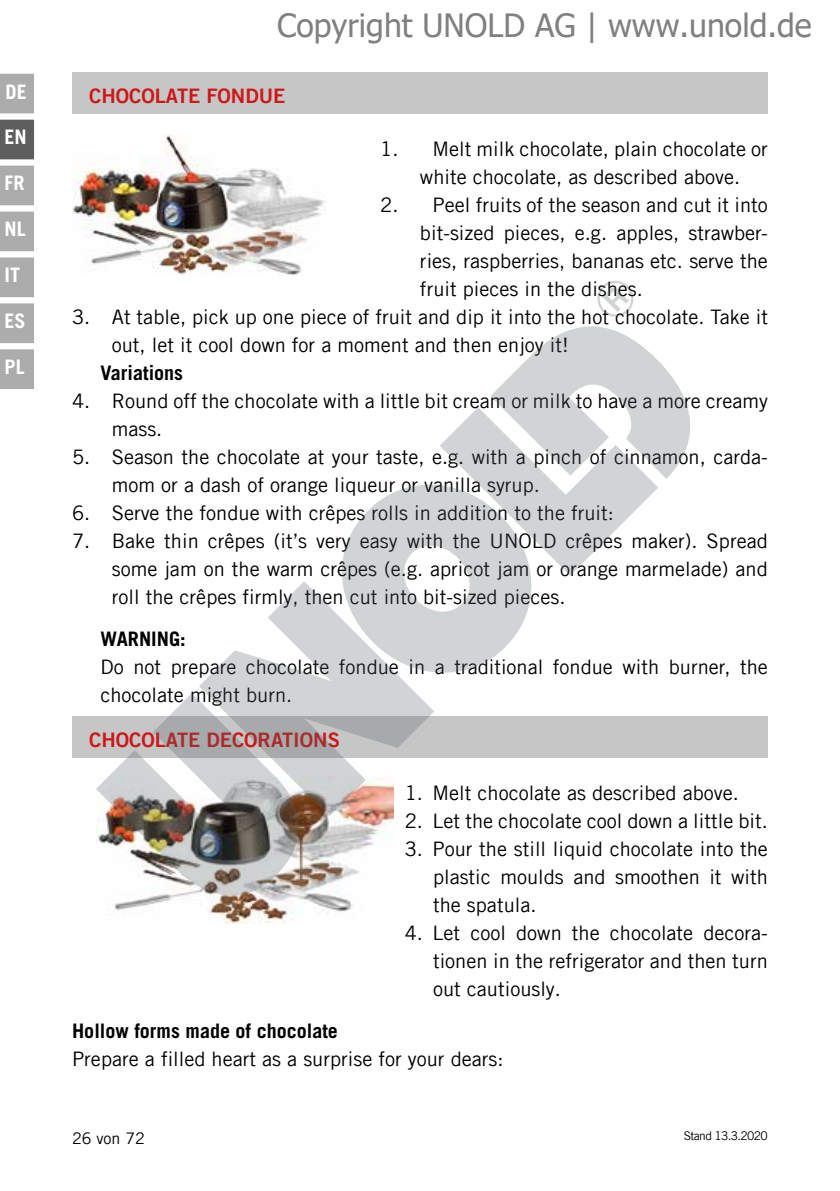
<style>
.page{position:relative;width:840px;height:1191px;background:#fff}
.page>*{position:absolute;margin:0;border:0;box-sizing:border-box;transform-origin:0 0}
.t1{font:32px "Tahoma";color:#808080}
.t2{font:20px/28px "Trade Gothic LT Com";color:#000}
.t3{font:700 20px "Trade Gothic LT Com";color:#000}
.t4{font:20px "Trade Gothic LT Com Bd 2";color:#cd1719}
.t5{font:700 20px "Trade Gothic LT Com";color:#fff}
.t6{font:16px "Trade Gothic LT Com";color:#000}
.t7{font:12px "Trade Gothic LT Com";letter-spacing:-.055em;color:#000}
</style>
<div class="page">
<div style="left:0;top:74px;width:34px;height:39px;background:#acacac"></div>
<div style="left:0;top:120px;width:34px;height:39px;background:#5f5e5e"></div>
<div style="left:0;top:166px;width:34px;height:39px;background:#acacac"></div>
<div style="left:0;top:211px;width:34px;height:40px;background:#acacac"></div>
<div style="left:0;top:257px;width:34px;height:40px;background:#acacac"></div>
<div style="left:0;top:303px;width:34px;height:40px;background:#acacac"></div>
<div style="left:0;top:349px;width:34px;height:40px;background:#acacac"></div>
<div style="left:72px;top:72px;width:695px;height:42px;background:#c6c6c6"></div>
<img style="left:72px;top:135px;width:253px;height:140px">
<div style="left:72px;top:716px;width:695px;height:41px;background:#c6c6c6"></div>
<img style="left:225px;top:816px;width:168px;height:107px">
<svg style="left:530px;top:326px;width:161px;height:153px;fill:#d0d4d5"></svg>
<svg style="left:440px;top:357px;width:218px;height:219px;fill:#d0d4d5"></svg>
<svg style="left:342px;top:447px;width:226px;height:226px;fill:#d0d4d5"></svg>
<svg style="left:199px;top:581px;width:235px;height:235px;fill:#d0d4d5"></svg>
<img style="left:96px;top:690px;width:231px;height:232px">
<svg style="left:597px;top:280px;width:37px;height:37px"></svg>
<p class="t5" style="left:6px;top:80px;width:23px">DE</p>
<p class="t5" style="left:5px;top:125px;width:24px">EN</p>
<p class="t5" style="left:5px;top:171px;width:22px">FR</p>
<p class="t5" style="left:5px;top:217px;width:23px">NL</p>
<p class="t5" style="left:5px;top:262px;width:17px">IT</p>
<p class="t5" style="left:5px;top:308px;width:23px">ES</p>
<p class="t5" style="left:5px;top:354px;width:22px">PL</p>
<h1 class="t1" style="left:277px;top:4px;width:535px">Copyright UNOLD AG | www.unold.de</h1>
<p class="t4" style="left:89px;top:83px;width:198px">CHOCOLATE FONDUE</p>
<p class="t2" style="left:420px;top:135px;width:349px;text-indent:-40px">1. Melt milk chocolate, plain chocolate or white chocolate, as described above.</p>
<p class="t2" style="left:420px;top:191px;width:349px;text-align:justify;text-indent:-40px">2. Peel fruits of the season and cut it into bit-sized pieces, e.g. apples, strawber&shy;ries, raspberries, bananas etc. serve the fruit pieces in the dishes.</p>
<p class="t2" style="left:112px;top:303px;width:657px;text-indent:-40px">3. At table, pick up one piece of fruit and dip it into the hot chocolate. Take it out, let it cool down for a moment and then enjoy it!</p>
<p class="t3" style="left:100px;top:361px;width:84px">Variations</p>
<p class="t2" style="left:112px;top:387px;width:657px;text-indent:-40px">4. Round off the chocolate with a little bit cream or milk to have a more creamy mass.</p>
<p class="t2" style="left:112px;top:443px;width:657px;text-indent:-40px">5. Season the chocolate at your taste, e.g. with a pinch of cinnamon, carda&shy;mom or a dash of orange liqueur or vanilla syrup.</p>
<p class="t2" style="left:72px;top:499px;width:543px">6. Serve the fondue with crêpes rolls in addition to the fruit:</p>
<p class="t2" style="left:112px;top:527px;width:657px;text-align:justify;text-indent:-40px">7. Bake thin crêpes (it’s very easy with the UNOLD crêpes maker). Spread some jam on the warm crêpes (e.g. apricot jam or orange marmelade) and roll the crêpes firmly, then cut into bit-sized pieces.</p>
<p class="t3" style="left:100px;top:627px;width:87px">WARNING:</p>
<p class="t2" style="left:100px;top:653px;width:668px">Do not prepare chocolate fondue in a traditional fondue with burner, the chocolate might burn.</p>
<p class="t4" style="left:89px;top:727px;width:252px">CHOCOLATE DECORATIONS</p>
<p class="t2" style="left:404px;top:779px;width:335px">1. Melt chocolate as described above.</p>
<p class="t2" style="left:404px;top:807px;width:364px">2. Let the chocolate cool down a little bit.</p>
<p class="t2" style="left:433px;top:835px;width:336px;text-align:justify;text-indent:-28px">3. Pour the still liquid chocolate into the plastic moulds and smoothen it with the spatula.</p>
<p class="t2" style="left:433px;top:919px;width:336px;text-align:justify;text-indent:-28px">4. Let cool down the chocolate decora&shy;tionen in the refrigerator and then turn out cautiously.</p>
<p class="t3" style="left:72px;top:1019px;width:267px">Hollow forms made of chocolate</p>
<p class="t2" style="left:72px;top:1045px;width:432px">Prepare a filled heart as a surprise for your dears:</p>
<p class="t6" style="left:72px;top:1128px;width:74px">26 von 72</p>
<p class="t7" style="left:683px;top:1128px;width:85px">Stand 13.3.2020</p>
</div>
